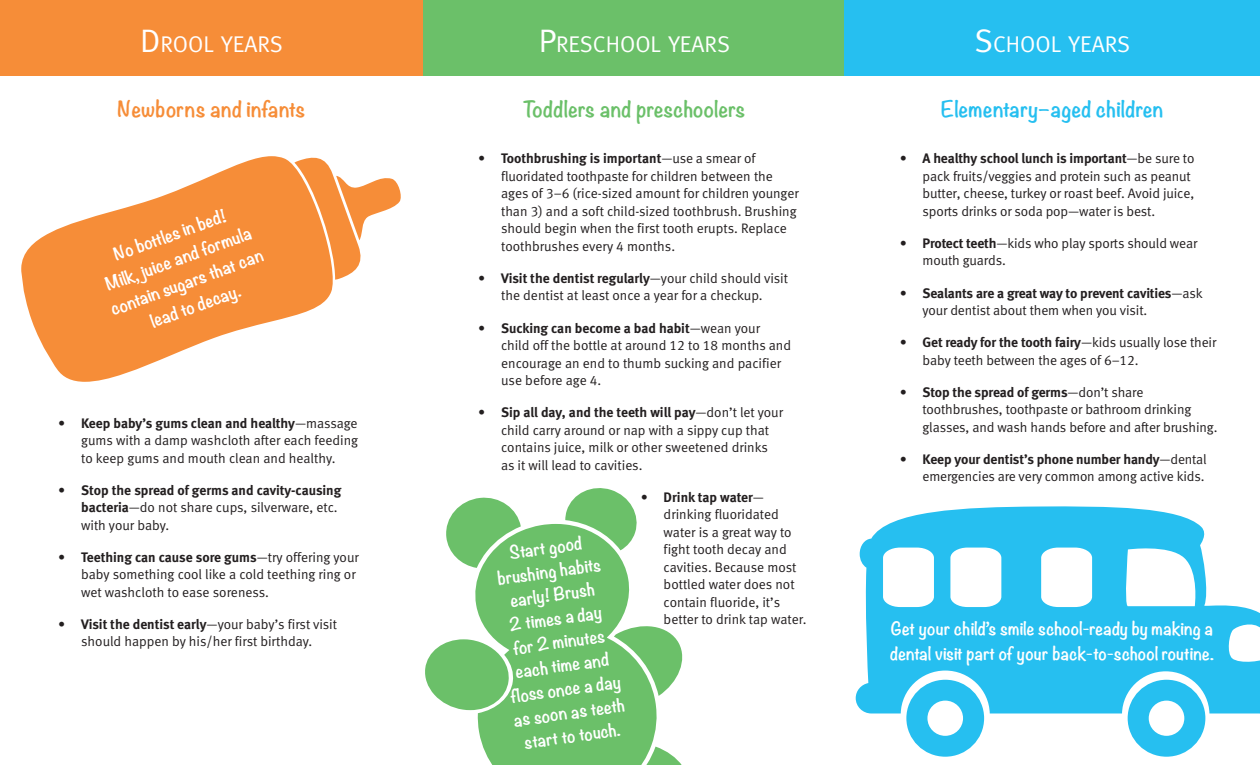
<style>
.page{position:relative;width:1260px;height:765px;background:#fff}
.page>*{position:absolute;margin:0;border:0;box-sizing:border-box;transform-origin:0 0}
.t1{font:22.75px "Meta Normal LF";color:#fff}
.BODY{font:700 20px "Noteworthy";letter-spacing:.01em;color:#6bc069}
.BODY-2{font:700 20px "Noteworthy";letter-spacing:.01em;color:#26bff0}
.BODY-3{font:700 20px "Noteworthy";letter-spacing:.01em;color:#f68d38}
.ITEM_FILL_CALLOUT{font:700 16.25px/23.8px "Noteworthy";letter-spacing:.005em;color:#fff;text-align:center}
.t2{font:13.75px/17.5px "Meta Normal LF";letter-spacing:-.005em;color:#231f20}
.t3{font:13.75px/17.5px "Meta Bold LF";letter-spacing:-.01em;color:#231f20}
.s1{font-size:32.5px}
.s2{font-family:"Meta Bold LF"}
.s3{font-family:"Meta Normal LF"}
</style>
<div class="page">
<svg style="left:446px;top:497px;width:75px;height:71px"></svg>
<svg style="left:565px;top:488px;width:72px;height:36px"></svg>
<svg style="left:658px;top:747px;width:24px;height:18px"></svg>
<svg style="left:658px;top:627px;width:25px;height:69px"></svg>
<svg style="left:425px;top:639px;width:49px;height:71px"></svg>
<svg style="left:474px;top:524px;width:184px;height:241px;background:#7ec87c"></svg>
<div style="left:0;top:0;width:425px;height:75px;background:#f68d38"></div>
<div style="left:423px;top:0;width:422px;height:75px;background:#6bc069"></div>
<div style="left:845px;top:0;width:415px;height:75px;background:#26bff0"></div>
<svg style="left:906px;top:714px;width:78px;height:43px"></svg>
<svg style="left:1128px;top:714px;width:77px;height:43px"></svg>
<svg style="left:856px;top:506px;width:404px;height:208px;fill:#26bff0"></svg>
<svg style="left:335px;top:175px;width:66px;height:105px"></svg>
<svg style="left:21px;top:156px;width:314px;height:226px;fill:#f68d38"></svg>
<p class="t1" style="left:140px;top:31px;width:144px"><span class="s1">D</span> ROOL YEARS</p>
<p class="BODY-3" style="left:118px;top:91px;width:189px">Newborns and infants</p>
<p class="ITEM_FILL_CALLOUT" style="left:110px;top:244px;width:120px;rotate:-20deg">No bottles in bed!</p>
<p class="ITEM_FILL_CALLOUT" style="left:98px;top:274px;width:162px;line-height:25px;rotate:-20deg">Milk, juice and formula contain sugars that can lead to decay.</p>
<p class="t2" style="left:81px;top:414px;width:279px;text-align:justify;text-indent:-23px"><span class="s2">• Keep baby’s gums clean and healthy</span>—massage gums with a damp washcloth after each feeding to keep gums and mouth clean and healthy.</p>
<p class="t3" style="left:81px;top:481px;width:262px;text-indent:-23px">• Stop the spread of germs and cavity-causing bacteria<span class="s3">—do not share cups, silverware, etc. with your baby.</span></p>
<p class="t2" style="left:81px;top:548px;width:279px;text-indent:-23px"><span class="s2">• Teething can cause sore gums</span>—try offering your baby something cool like a cold teething ring or wet washcloth to ease soreness.</p>
<p class="t2" style="left:59px;top:615px;width:280px;text-align:center"><span class="s2">• Visit the dentist early</span>—your baby’s first visit should happen by his/her first birthday.</p>
<p class="t1" style="left:539px;top:31px;width:193px"><span class="s1">P</span>RESCHOOL YEARS</p>
<p class="BODY" style="left:523px;top:91px;width:224px">Toddlers and preschoolers</p>
<p class="t2" style="left:501px;top:150px;width:299px;text-indent:-22px"><span class="s2">• Toothbrushing is important</span>—use a smear of fluoridated toothpaste for children between the ages of 3–6 (rice-sized amount for children younger than 3) and a soft child-sized toothbrush. Brushing should begin when the first tooth erupts. Replace toothbrushes every 4 months.</p>
<p class="t2" style="left:479px;top:269px;width:311px;text-align:center"><span class="s2">• Visit the dentist regularly</span>—your child should visit the dentist at least once a year for a checkup.</p>
<p class="t2" style="left:501px;top:319px;width:292px;text-indent:-22px"><span class="s2">• Sucking can become a bad habit</span>—wean your child off the bottle at around 12 to 18 months and encourage an end to thumb sucking and pacifier use before age 4.</p>
<p class="t2" style="left:501px;top:403px;width:283px;text-indent:-22px"><span class="s2">• Sip all day, and the teeth will pay</span>—don’t let your child carry around or nap with a sippy cup that contains juice, milk or other sweetened drinks as it will lead to cavities.</p>
<p class="t2" style="left:664px;top:488px;width:144px;text-indent:-22px"><span class="s2">• Drink tap water</span>— drinking fluoridated water is a great way to fight tooth decay and cavities. Because most bottled water does not contain fluoride, it’s better to drink tap water.</p>
<p class="ITEM_FILL_CALLOUT" style="left:508px;top:541px;width:75px;rotate:-8deg">Start good</p>
<p class="ITEM_FILL_CALLOUT" style="left:496px;top:566px;width:106px;rotate:-8deg">brushing habits early! Brush</p>
<p class="ITEM_FILL_CALLOUT" style="left:508px;top:613px;width:95px;rotate:-8deg">2 times a day</p>
<p class="ITEM_FILL_CALLOUT" style="left:512px;top:636px;width:94px;rotate:-8deg">for 2 minutes</p>
<p class="ITEM_FILL_CALLOUT" style="left:514px;top:660px;width:96px;rotate:-8deg">each time and</p>
<p class="ITEM_FILL_CALLOUT" style="left:509px;top:684px;width:113px;rotate:-8deg">floss once a day</p>
<p class="ITEM_FILL_CALLOUT" style="left:512px;top:708px;width:113px;rotate:-8deg">as soon as teeth start to touch.</p>
<p class="t1" style="left:975px;top:31px;width:157px"><span class="s1">S</span>CHOOL YEARS</p>
<p class="BODY-2" style="left:941px;top:91px;width:224px">Elementary–aged children</p>
<p class="t2" style="left:923px;top:150px;width:273px;text-indent:-22px"><span class="s2">• A healthy school lunch is important</span>—be sure to pack fruits/veggies and protein such as peanut butter, cheese, turkey or roast beef. Avoid juice, sports drinks or soda pop—water is best.</p>
<p class="t2" style="left:923px;top:234px;width:276px;text-indent:-22px"><span class="s2">• Protect teeth</span>—kids who play sports should wear mouth guards.</p>
<p class="t3" style="left:923px;top:284px;width:282px;text-indent:-22px">• Sealants are a great way to prevent cavities<span class="s3">—ask your dentist about them when you visit.</span></p>
<p class="t2" style="left:923px;top:333px;width:295px;text-indent:-22px"><span class="s2">• Get ready for the tooth fairy</span>—kids usually lose their baby teeth between the ages of 6–12.</p>
<p class="t2" style="left:923px;top:383px;width:297px;text-indent:-22px"><span class="s2">• Stop the spread of germs</span>—don’t share toothbrushes, toothpaste or bathroom drinking glasses, and wash hands before and after brushing.</p>
<p class="t2" style="left:900px;top:450px;width:308px;text-align:right"><span class="s2">• Keep your dentist’s phone number handy</span>—dental emergencies are very common among active kids.</p>
<p class="ITEM_FILL_CALLOUT" style="left:891px;top:617px;width:324px">Get your child’s smile school-ready by making a</p>
<p class="ITEM_FILL_CALLOUT" style="left:890px;top:642px;width:325px">dental visit part of your back-to-school routine.</p>
</div>
